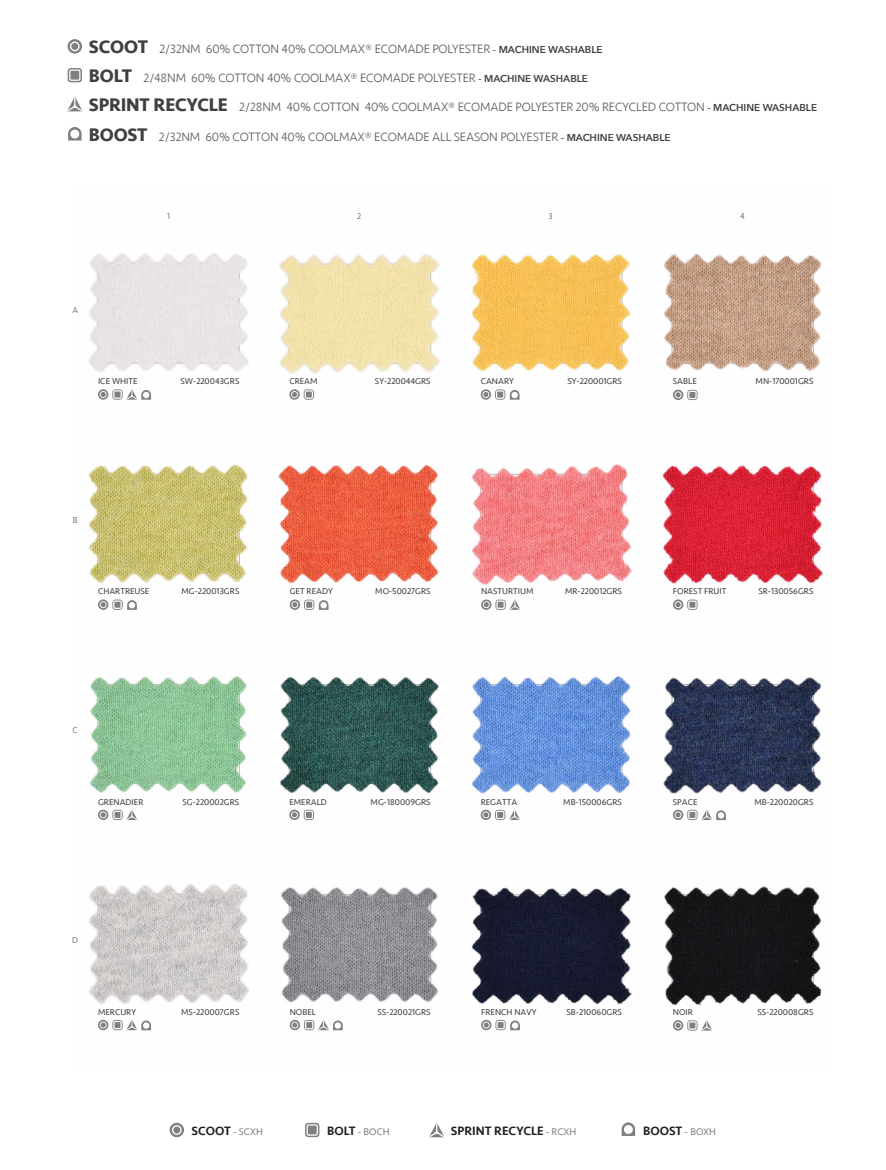
<style>
.page{position:relative;width:886px;height:1170px;background:#fff}
.page>*{position:absolute;margin:0;border:0;box-sizing:border-box;transform-origin:0 0}
.t1{font:300 12.5px "Seravek";letter-spacing:-.01em;color:#58595b}
.t2{font:500 12.5px "Seravek";color:#231f20}
.t3{font:10px "Seravek";color:#808184}
.t4{font:8.75px "Seravek";color:#404041}
.t5{font:300 8.75px "Seravek";color:#58595b}
.s1{font-weight:700;font-size:18.75px;color:#404041}
.s2{font-family:"Avenir Next";font-weight:600;font-size:10px}
.s3{font-family:"Avenir Next";font-weight:600;font-size:10px;color:#404041}
.s4{font-weight:400;font-size:10px;color:#808184}
.s5{font-weight:500;font-size:12.5px;color:#231f20}
</style>
<div class="page">
<svg style="left:170px;top:1122px;width:14px;height:15px"></svg>
<svg style="left:172px;top:1124px;width:10px;height:10px"></svg>
<svg style="left:305px;top:1122px;width:14px;height:14px"></svg>
<div style="left:307px;top:1124px;width:10px;height:10px;background:#808082"></div>
<div style="left:307px;top:1124px;width:11px;height:11px;border:1px solid #fff"></div>
<svg style="left:429px;top:1122px;width:15px;height:15px"></svg>
<svg style="left:621px;top:1122px;width:14px;height:13px"></svg>
<svg style="left:624px;top:1124px;width:9px;height:9px"></svg>
<svg style="left:68px;top:39px;width:14px;height:15px"></svg>
<svg style="left:70px;top:42px;width:10px;height:9px"></svg>
<svg style="left:68px;top:68px;width:14px;height:14px"></svg>
<div style="left:70px;top:70px;width:10px;height:10px;background:#808082"></div>
<div style="left:69px;top:69px;width:11px;height:12px;border:1px solid #fff"></div>
<svg style="left:67px;top:96px;width:16px;height:15px"></svg>
<svg style="left:68px;top:127px;width:14px;height:13px"></svg>
<div style="left:70px;top:130px;width:9px;height:8px;background:#fff;border-radius:50%"></div>
<img style="left:88px;top:253px;width:735px;height:778px">
<h1 class="t1" style="left:89px;top:42px;width:515px"><span class="s1">SCOOT</span> 2/32NM 60% COTTON 40% COOLMAX® ECOMADE POLYESTER <span class="s2">-</span> <span class="s3">MACHINE WASHABLE</span></h1>
<h1 class="t1" style="left:89px;top:70px;width:500px"><span class="s1">BOLT</span> 2/48NM 60% COTTON 40% COOLMAX® ECOMADE POLYESTER <span class="s2">-</span> <span class="s3">MACHINE WASHABLE</span></h1>
<h1 class="t1" style="left:89px;top:100px;width:730px"><span class="s1">SPRINT RECYCLE</span> 2/28NM 40% COTTON 40% COOLMAX® ECOMADE POLYESTER 20% RECYCLED COTTON <span class="s2">-</span> <span class="s3">MACHINE WASHABLE</span></h1>
<h1 class="t1" style="left:89px;top:129px;width:583px"><span class="s1">BOOST</span> 2/32NM 60% COTTON 40% COOLMAX® ECOMADE ALL SEASON POLYESTER <span class="s2">-</span> <span class="s3">MACHINE WASHABLE</span></h1>
<p class="t5" style="left:167px;top:211px;width:4px">1</p>
<p class="t5" style="left:357px;top:211px;width:6px">2</p>
<p class="t5" style="left:548px;top:211px;width:6px">3</p>
<p class="t5" style="left:740px;top:211px;width:6px">4</p>
<p class="t5" style="left:72px;top:304px;width:7px">A</p>
<p class="t4" style="left:98px;top:374px;width:41px">ICE WHITE</p>
<p class="t4" style="left:181px;top:374px;width:60px">SW-220043GRS</p>
<p class="t4" style="left:289px;top:374px;width:30px">CREAM</p>
<p class="t4" style="left:375px;top:374px;width:57px">SY-220044GRS</p>
<p class="t4" style="left:481px;top:374px;width:35px">CANARY</p>
<p class="t4" style="left:567px;top:374px;width:56px">SY-220001GRS</p>
<p class="t4" style="left:673px;top:374px;width:25px">SABLE</p>
<p class="t4" style="left:755px;top:374px;width:59px">MN-170001GRS</p>
<p class="t5" style="left:73px;top:514px;width:6px">B</p>
<p class="t4" style="left:98px;top:584px;width:53px">CHARTREUSE</p>
<p class="t4" style="left:181px;top:584px;width:59px">MG-220013GRS</p>
<p class="t4" style="left:290px;top:584px;width:45px">GET READY</p>
<p class="t4" style="left:375px;top:584px;width:57px">MO-50027GRS</p>
<p class="t4" style="left:481px;top:584px;width:54px">NASTURTIUM</p>
<p class="t4" style="left:565px;top:584px;width:58px">MR-220012GRS</p>
<p class="t4" style="left:673px;top:584px;width:55px">FOREST FRUIT</p>
<p class="t4" style="left:758px;top:584px;width:56px">SR-130056GRS</p>
<p class="t5" style="left:73px;top:724px;width:7px">C</p>
<p class="t4" style="left:98px;top:794px;width:47px">GRENADIER</p>
<p class="t4" style="left:182px;top:794px;width:58px">SG-220002GRS</p>
<p class="t4" style="left:481px;top:794px;width:38px">REGATTA</p>
<p class="t4" style="left:563px;top:794px;width:60px">MB-150006GRS</p>
<p class="t4" style="left:673px;top:794px;width:26px">SPACE</p>
<p class="t4" style="left:754px;top:794px;width:60px">MB-220020GRS</p>
<p class="t4" style="left:289px;top:794px;width:39px">EMERALD</p>
<p class="t4" style="left:371px;top:794px;width:61px">MG-180009GRS</p>
<p class="t5" style="left:72px;top:935px;width:7px">D</p>
<p class="t4" style="left:98px;top:1004px;width:40px">MERCURY</p>
<p class="t4" style="left:181px;top:1004px;width:60px">MS-220007GRS</p>
<p class="t4" style="left:481px;top:1004px;width:57px">FRENCH NAVY</p>
<p class="t4" style="left:566px;top:1004px;width:57px">SB-210060GRS</p>
<p class="t4" style="left:290px;top:1004px;width:28px">NOBEL</p>
<p class="t4" style="left:377px;top:1004px;width:55px">SS-220021GRS</p>
<p class="t4" style="left:673px;top:1004px;width:22px">NOIR</p>
<p class="t4" style="left:757px;top:1004px;width:57px">SS-220008GRS</p>
<h1 class="t2" style="left:192px;top:1122px;width:73px">SCOOT <span class="s4">- SCXH</span></h1>
<p class="t3" style="left:327px;top:1123px;width:64px"><span class="s5">BOLT</span> - BOCH</p>
<h1 class="t2" style="left:451px;top:1122px;width:127px">SPRINT RECYCLE <span class="s4">- RCXH</span></h1>
<h1 class="t2" style="left:643px;top:1122px;width:74px">BOOST <span class="s4">- BOXH</span></h1>
</div>
